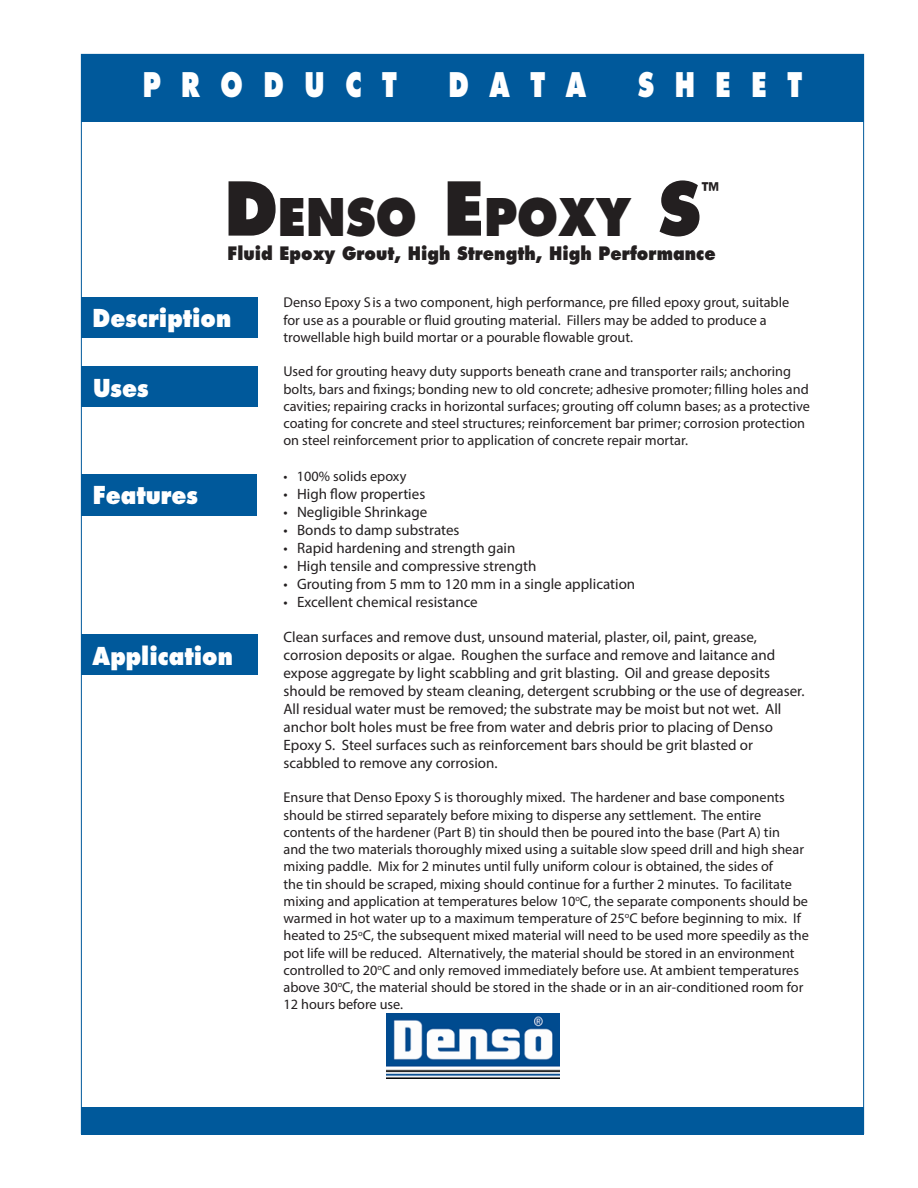
<style>
.page{position:relative;width:918px;height:1188px;background:#fff}
.page>*{position:absolute;margin:0;border:0;box-sizing:border-box;transform-origin:0 0}
.Headline{font:800 50.4px "Futura";color:#231f20;scale:.9 1}
.t1{font:800 33px "Futura";color:#fff;scale:.75 1}
.Subhead_1{font:800 24px "Futura";color:#fff;scale:.9 1}
.Headline-2{font:800 21px "Futura";color:#231f20;scale:.9 1}
.Subhead_2{font:800 18px "Futura";color:#231f20;scale:.9 1}
.t2{font:15px/18px "Myriad Pro";color:#231f20}
.Body_text{font:14.25px/17.2px "Myriad Pro";color:#231f20}
.s1{font-size:72px}
</style>
<div class="page">
<div style="left:81px;top:54px;width:783px;height:68px;background:#00599b"></div>
<div style="left:81px;top:1107px;width:783px;height:27px;background:#00599b"></div>
<div style="left:81px;top:297px;width:176px;height:40px;background:#00599b"></div>
<div style="left:81px;top:367px;width:176px;height:40px;background:#00599b"></div>
<div style="left:81px;top:474px;width:175px;height:41px;background:#00599b"></div>
<div style="left:81px;top:635px;width:176px;height:40px;background:#00599b"></div>
<img style="left:387px;top:1014px;width:173px;height:64px">
<h2 class="t1" style="left:143px;top:65px;width:341px">P R O D U C T</h2>
<h2 class="t1" style="left:448px;top:65px;width:185px">D A T A</h2>
<h2 class="t1" style="left:638px;top:65px;width:221px">S H E E T</h2>
<p class="Headline" style="left:224px;top:186px;width:528px"><span class="s1">D</span>ENSO <span class="s1">E</span> POXY <span class="s1">S</span></p>
<p class="Headline-2" style="left:701px;top:177px;width:21px">™</p>
<p class="Subhead_2" style="left:228px;top:242px;width:544px">Fluid Epoxy Grout, High Strength, High Performance</p>
<p class="Subhead_1" style="left:93px;top:303px;width:156px">Description</p>
<p class="Subhead_1" style="left:93px;top:373px;width:63px">Uses</p>
<p class="Subhead_1" style="left:93px;top:480px;width:119px">Features</p>
<p class="Subhead_1" style="left:93px;top:641px;width:157px">Application</p>
<p class="Body_text" style="left:284px;top:294px;width:507px">Denso Epoxy S is a two component, high performance, pre filled epoxy grout, suitable for use as a pourable or fluid grouting material. Fillers may be added to produce a trowellable high build mortar or a pourable flowable grout.</p>
<p class="Body_text" style="left:284px;top:363px;width:528px">Used for grouting heavy duty supports beneath crane and transporter rails; anchoring bolts, bars and fixings; bonding new to old concrete; adhesive promoter; filling holes and cavities; repairing cracks in horizontal surfaces; grouting off column bases; as a protective coating for concrete and steel structures; reinforcement bar primer; corrosion protection on steel reinforcement prior to application of concrete repair mortar.</p>
<p class="Body_text" style="left:284px;top:467px;width:124px">• 100% solids epoxy</p>
<p class="t2" style="left:284px;top:484px;width:143px">• High flow properties</p>
<p class="t2" style="left:284px;top:502px;width:145px">• Negligible Shrinkage</p>
<p class="t2" style="left:284px;top:520px;width:178px">• Bonds to damp substrates</p>
<p class="t2" style="left:284px;top:538px;width:233px">• Rapid hardening and strength gain</p>
<p class="t2" style="left:284px;top:556px;width:254px">• High tensile and compressive strength</p>
<p class="t2" style="left:284px;top:574px;width:353px">• Grouting from 5 mm to 120 mm in a single application</p>
<p class="t2" style="left:284px;top:592px;width:196px">• Excellent chemical resistance</p>
<p class="t2" style="left:284px;top:628px;width:523px">Clean surfaces and remove dust, unsound material, plaster, oil, paint, grease, corrosion deposits or algae. Roughen the surface and remove and laitance and expose aggregate by light scabbling and grit blasting. Oil and grease deposits should be removed by steam cleaning, detergent scrubbing or the use of degreaser.<br>All residual water must be removed; the substrate may be moist but not wet. All anchor bolt holes must be free from water and debris prior to placing of Denso Epoxy S. Steel surfaces such as reinforcement bars should be grit blasted or scabbled to remove any corrosion.</p>
<p class="Body_text" style="left:284px;top:789px;width:527px">Ensure that Denso Epoxy S is thoroughly mixed. The hardener and base components should be stirred separately before mixing to disperse any settlement. The entire contents of the hardener (Part B) tin should then be poured into the base (Part A) tin<br>and the two materials thoroughly mixed using a suitable slow speed drill and high shear mixing paddle. Mix for 2 minutes until fully uniform colour is obtained, the sides of<br>the tin should be scraped, mixing should continue for a further 2 minutes. To facilitate mixing and application at temperatures below 10<sup>o</sup>C, the separate components should be warmed in hot water up to a maximum temperature of 25<sup>o</sup>C before beginning to mix. If heated to 25<sup>o</sup>C, the subsequent mixed material will need to be used more speedily as the pot life will be reduced. Alternatively, the material should be stored in an environment controlled to 20<sup>o</sup>C and only removed immediately before use. At ambient temperatures above 30<sup>o</sup>C, the material should be stored in the shade or in an air-conditioned room for 12 hours before use.</p>
</div>
